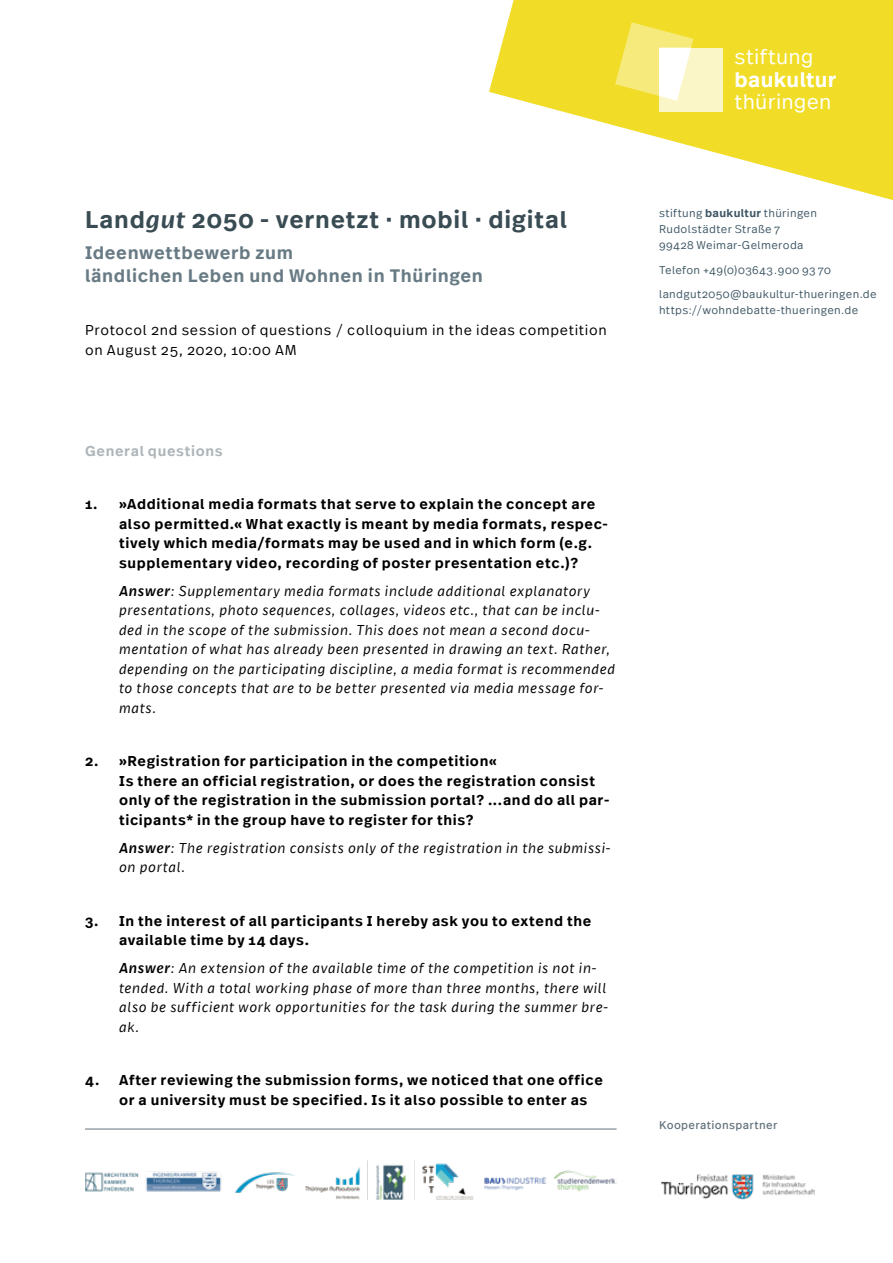
<style>
.page{position:relative;width:893px;height:1263px;background:#fff}
.page>*{position:absolute;margin:0;border:0;box-sizing:border-box;transform-origin:0 0}
.t1{font:600 24px "Real Text Pro";letter-spacing:.035em;color:#394b53}
.t2{font:300 21px "Real Text Pro";letter-spacing:.015em;color:#fff}
.t3{font:600 21px "Real Text Pro";letter-spacing:.015em;color:#fff}
.t4{font:600 18px/22.5px "Real Text Pro";letter-spacing:.035em;color:#687b84}
.t5{font:italic 300 14.25px/19.5px "Real Text Pro";letter-spacing:.045em;color:#000}
.t6{font:600 14.25px/19.5px "Real Text Pro";letter-spacing:.045em;color:#000}
.t7{font:300 14.25px/19.5px "Real Text Pro";letter-spacing:.045em;color:#000}
.t8{font:600 14.25px "Real Text Pro";letter-spacing:.045em;color:#afb6ba}
.t9{font:300 11.25px/15.8px "Real Text Pro";letter-spacing:.03em;color:#3f5765}
.t10{font:11.25px "Real Text Pro";letter-spacing:.03em;color:#66757e}
.s1{font-style:italic}
.s2{font-weight:500}
.s3{font-weight:600}
</style>
<div class="page">
<img style="left:661px;top:1174px;width:154px;height:26px">
<hr style="left:85px;top:1129px;width:532px;height:1px;background:#66757e">
<img style="left:85px;top:1160px;width:532px;height:39px">
<svg style="left:489px;top:0;width:404px;height:200px;fill:#f1dd27"></svg>
<div style="left:659px;top:48px;width:64px;height:64px;background:#fbf6c8"></div>
<svg style="left:615px;top:22px;width:78px;height:79px;background:#f7ec88"></svg>
<h1 class="t1" style="left:85px;top:202px;width:483px">Land<span class="s1">gut</span> 2050 - vernetzt · mobil · digital</h1>
<p class="t4" style="left:85px;top:241px;width:399px">Ideenwettbewerb zum<br>ländlichen Leben und Wohnen in Thüringen</p>
<p class="t7" style="left:85px;top:320px;width:523px">Protocol 2nd session of questions / colloquium in the ideas competition on August 25, 2020, 10:00 AM</p>
<p class="t8" style="left:85px;top:440px;width:139px">General questions</p>
<p class="t6" style="left:119px;top:494px;width:490px;text-indent:-34px">1. »Additional media formats that serve to explain the concept are also permitted.« What exactly is meant by media formats, respec&shy;tively which media/formats may be used and in which form (e.g. supplementary video, recording of poster presentation etc.)?</p>
<p class="t5" style="left:119px;top:580px;width:497px"><span class="s2">Answer</span>: Supplementary media formats include additional explanatory presentations, photo sequences, collages, videos etc., that can be inclu&shy;ded in the scope of the submission. This does not mean a second docu&shy;mentation of what has already been presented in drawing an text. Rather, depending on the participating discipline, a media format is recommended to those concepts that are to be better presented via media message for&shy;mats.</p>
<p class="t6" style="left:119px;top:751px;width:492px;text-indent:-34px">2. »Registration for participation in the competition«<br>Is there an official registration, or does the registration consist only of the registration in the submission portal? ...and do all par&shy;ticipants* in the group have to register for this?</p>
<p class="t5" style="left:119px;top:837px;width:493px"><span class="s2">Answer</span>: The registration consists only of the registration in the submissi&shy;on portal.</p>
<p class="t6" style="left:119px;top:910px;width:474px;text-indent:-34px">3. In the interest of all participants I hereby ask you to extend the available time by 14 days.</p>
<p class="t5" style="left:119px;top:958px;width:491px"><span class="s2">Answer</span>: An extension of the available time of the competition is not in&shy;tended. With a total working phase of more than three months, there will also be sufficient work opportunities for the task during the summer bre&shy;ak.</p>
<p class="t6" style="left:119px;top:1070px;width:485px;text-indent:-34px">4. After reviewing the submission forms, we noticed that one office or a university must be specified. Is it also possible to enter as</p>
<h2 class="t2" style="left:735px;top:43px;width:80px">stiftung</h2>
<h2 class="t3" style="left:735px;top:65px;width:103px">baukultur</h2>
<h2 class="t2" style="left:735px;top:88px;width:98px">thüringen</h2>
<p class="t9" style="left:659px;top:205px;width:159px">stiftung <span class="s3">baukultur</span> thüringen<br>Rudolstädter Straße 7<br>99428 Weimar-Gelmeroda</p>
<p class="t9" style="left:659px;top:261px;width:173px">Telefon +49(0)03643.900 93 70</p>
<p class="t9" style="left:659px;top:286px;width:219px">landgut2050@baukultur-thueringen.de https://wohndebatte-thueringen.de</p>
<p class="t10" style="left:659px;top:1117px;width:120px">Kooperationspartner</p>
</div>
